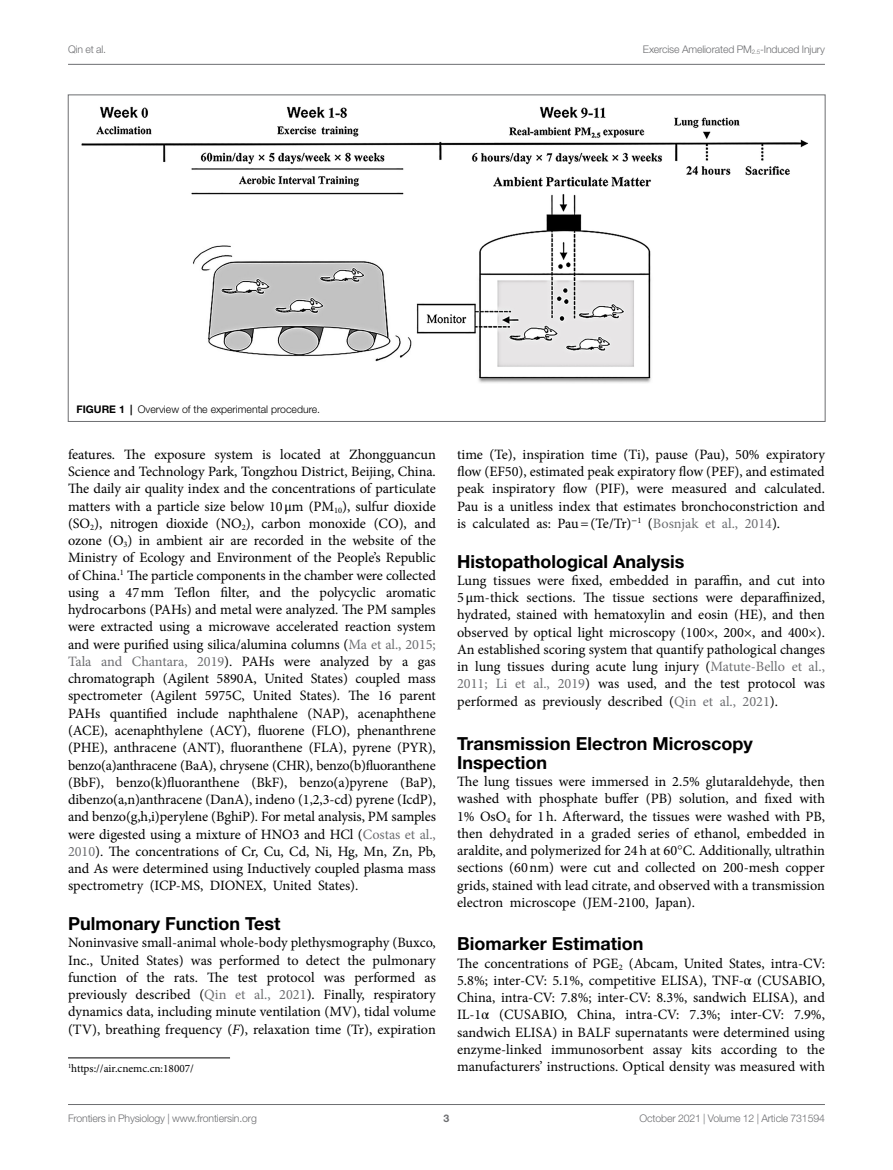
<style>
.page{position:relative;width:893px;height:1170px;background:#fff}
.page>*{position:absolute;margin:0;border:0;box-sizing:border-box;transform-origin:0 0}
.HEAD_2{font:700 18px/18.8px "Helvetica Neue LT Std";color:#000}
.TEXT_FLUSH{font:14.25px/17.2px "Minion Pro";color:#000;text-align:justify}
.FOOTNOTE_-_2DIGIT{font:11.25px "Minion Pro";color:#000}
.t1{font:300 10.5px "Helvetica Neue LT Std";letter-spacing:-.015em;color:#6d6e71}
.FIG_LEG{font:300 10.5px "Helvetica Neue LT Std";color:#000}
.t2{font:700 10.5px "Helvetica Neue LT Std";color:#6d6e71}
.s1{font-weight:700}
.s2{font-family:"STIX General"}
.s3{color:#6d6e71}
.s4{font-style:italic}
</style>
<div class="page">
<hr style="left:68px;top:64px;width:757px;height:1px;background:#6d6e71">
<hr style="left:68px;top:1104px;width:757px;height:1px;background:#6d6e71">
<hr style="left:68px;top:1057px;width:162px;height:1px;background:#000">
<img style="left:81px;top:106px;width:727px;height:277px">
<p class="t1" style="left:68px;top:42px;width:40px">Qin et al.</p>
<p class="t1" style="left:643px;top:42px;width:183px">Exercise Ameliorated PM<sub>2.5</sub>-Induced Injury</p>
<p class="FIG_LEG" style="left:77px;top:403px;width:245px"><span class="s1">FIGURE 1 |</span> Overview of the experimental procedure.</p>
<p class="TEXT_FLUSH" style="left:68px;top:445px;width:369px">features. The exposure system is located at Zhongguancun Science and Technology Park, Tongzhou District, Beijing, China.<br>The daily air quality index and the concentrations of particulate matters with a particle size below 10<span class="s2">μ</span>m (PM<sub>10</sub>), sulfur dioxide (SO<sub>2</sub>), nitrogen dioxide (NO<sub>2</sub>), carbon monoxide (CO), and ozone (O<sub>3</sub>) in ambient air are recorded in the website of the Ministry of Ecology and Environment of the People’s Republic of China.<sup>1</sup> The particle components in the chamber were collected using a 47mm Teflon filter, and the polycyclic aromatic hydrocarbons (PAHs) and metal were analyzed. The PM samples were extracted using a microwave accelerated reaction system and were purified using silica/alumina columns (<span class="s3">Ma et al., 2015; Tala and Chantara, 2019</span>). PAHs were analyzed by a gas chromatograph (Agilent 5890A, United States) coupled mass spectrometer (Agilent 5975C, United States). The 16 parent PAHs quantified include naphthalene (NAP), acenaphthene (ACE), acenaphthylene (ACY), fluorene (FLO), phenanthrene (PHE), anthracene (ANT), fluoranthene (FLA), pyrene (PYR), benzo(a)anthracene (BaA), chrysene (CHR), benzo(b)fluoranthene (BbF), benzo(k)fluoranthene (BkF), benzo(a)pyrene (BaP), dibenzo(a,n)anthracene (DanA), indeno (1,2,3-cd) pyrene (IcdP), and benzo(g,h,i)perylene (BghiP). For metal analysis, PM samples were digested using a mixture of HNO3 and HCl (<span class="s3">Costas et al., 2010</span>). The concentrations of Cr, Cu, Cd, Ni, Hg, Mn, Zn, Pb, and As were determined using Inductively coupled plasma mass spectrometry (ICP-MS, DIONEX, United States).</p>
<p class="HEAD_2" style="left:68px;top:913px;width:214px">Pulmonary Function Test</p>
<p class="TEXT_FLUSH" style="left:68px;top:934px;width:369px">Noninvasive small-animal whole-body plethysmography (Buxco, Inc., United States) was performed to detect the pulmonary function of the rats. The test protocol was performed as previously described (<span class="s3">Qin et al., 2021</span>). Finally, respiratory dynamics data, including minute ventilation (MV), tidal volume (TV), breathing frequency (<span class="s4">F</span>), relaxation time (Tr), expiration</p>
<p class="FOOTNOTE_-_2DIGIT" style="left:68px;top:1060px;width:127px"><sup>1</sup>https://air.cnemc.cn:18007/</p>
<p class="TEXT_FLUSH" style="left:457px;top:445px;width:369px">time (Te), inspiration time (Ti), pause (Pau), 50% expiratory flow (EF50), estimated peak expiratory flow (PEF), and estimated peak inspiratory flow (PIF), were measured and calculated.<br>Pau is a unitless index that estimates bronchoconstriction and is calculated as: Pau=(Te/Tr)<sup>−</sup><sup>1</sup> (<span class="s3">Bosnjak et al., 2014</span>).</p>
<p class="HEAD_2" style="left:457px;top:551px;width:229px">Histopathological Analysis</p>
<p class="TEXT_FLUSH" style="left:457px;top:571px;width:369px">Lung tissues were fixed, embedded in paraffin, and cut into 5<span class="s2">μ</span>m-thick sections. The tissue sections were deparaffinized, hydrated, stained with hematoxylin and eosin (HE), and then observed by optical light microscopy (100×, 200×, and 400×).<br>An established scoring system that quantify pathological changes in lung tissues during acute lung injury (<span class="s3">Matute-Bello et al., 2011; Li et al., 2019</span>) was used, and the test protocol was performed as previously described (<span class="s3">Qin et al., 2021</span>).</p>
<p class="HEAD_2" style="left:457px;top:733px;width:297px">Transmission Electron Microscopy<br>Inspection</p>
<p class="TEXT_FLUSH" style="left:457px;top:772px;width:369px">The lung tissues were immersed in 2.5% glutaraldehyde, then washed with phosphate buffer (PB) solution, and fixed with 1% OsO<sub>4</sub> for 1h. Afterward, the tissues were washed with PB, then dehydrated in a graded series of ethanol, embedded in araldite, and polymerized for 24h at 60<span class="s2">°</span>C. Additionally, ultrathin sections (60nm) were cut and collected on 200-mesh copper grids, stained with lead citrate, and observed with a transmission electron microscope (JEM-2100, Japan).</p>
<p class="HEAD_2" style="left:457px;top:934px;width:188px">Biomarker Estimation</p>
<p class="TEXT_FLUSH" style="left:457px;top:954px;width:369px">The concentrations of PGE<sub>2</sub> (Abcam, United States, intra-CV:<br>5.8%; inter-CV: 5.1%, competitive ELISA), TNF-<span class="s2">α</span> (CUSABIO, China, intra-CV: 7.8%; inter-CV: 8.3%, sandwich ELISA), and IL-1<span class="s2">α</span> (CUSABIO, China, intra-CV: 7.3%; inter-CV: 7.9%, sandwich ELISA) in BALF supernatants were determined using enzyme-linked immunosorbent assay kits according to the manufacturers’ instructions. Optical density was measured with</p>
<p class="t1" style="left:68px;top:1111px;width:190px">Frontiers in Physiology | www.frontiersin.org</p>
<p class="t2" style="left:444px;top:1111px;width:7px">3</p>
<p class="t1" style="left:640px;top:1111px;width:187px">October 2021 | Volume 12 | Article 731594</p>
</div>
